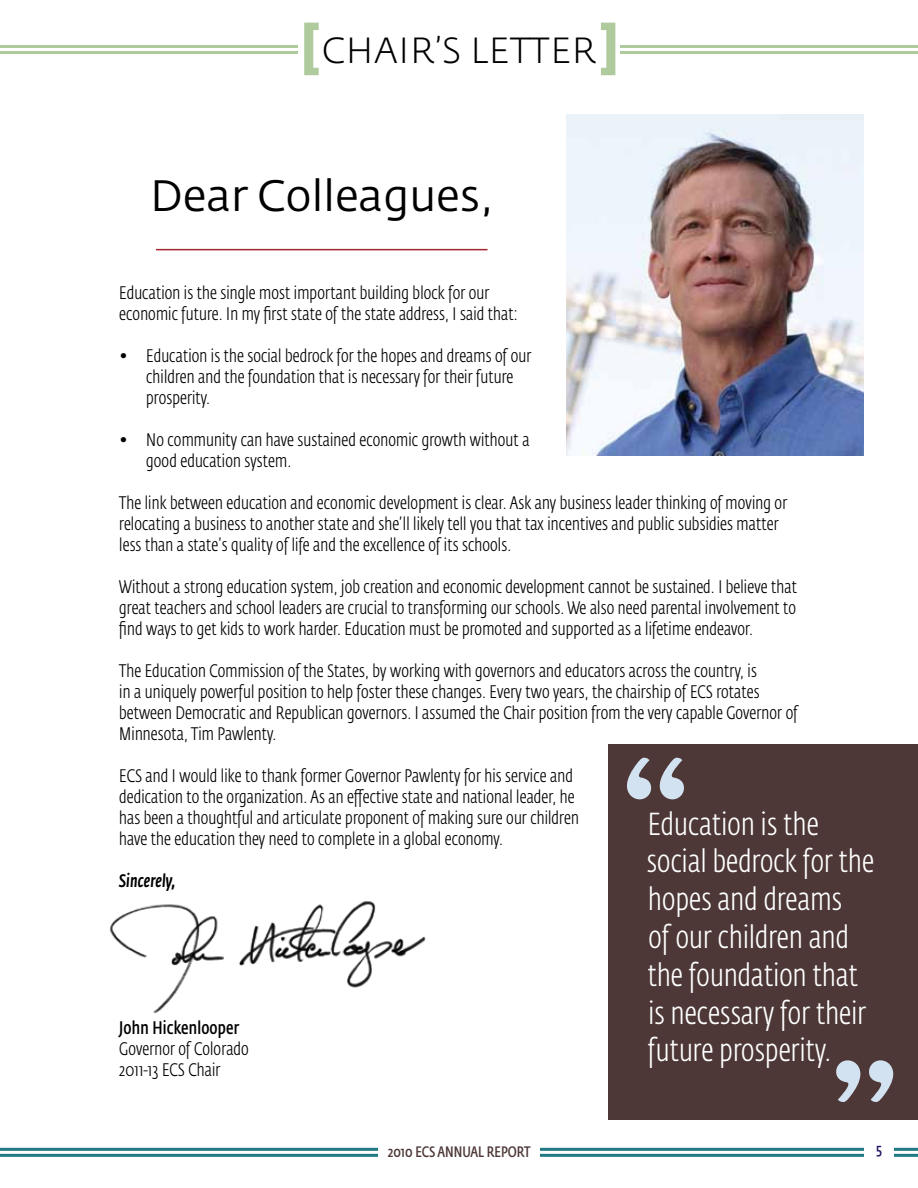
<style>
.page{position:relative;width:918px;height:1188px;background:#fff}
.page>*{position:absolute;margin:0;border:0;box-sizing:border-box;transform-origin:0 0}
.t1{font:43.5px "Fedra Sans Std";color:#000}
.t2{font:300 36px "Fedra Sans Std";letter-spacing:.025em;color:#000}
.t3{font:300 31.5px/37.8px "Fedra Sans Cond Std";letter-spacing:.01em;color:#fff}
.t4{font:300 18px/21px "Fedra Sans Cond Std";letter-spacing:.01em;color:#000}
.t5{font:600 18px "Fedra Sans Cond Std";letter-spacing:.01em;color:#000}
.t6{font:italic 500 18px "Fedra Sans Cond Std";letter-spacing:.01em;color:#000}
.t7{font:600 15px "Fedra Sans Cond Std";color:#4d3837}
.t8{font:600 15px "Fedra Sans Cond Std";color:#1d1160}
.s1{font-weight:700;font-size:54px;color:#afca9c}
</style>
<div class="page">
<hr style="left:0;top:1148px;width:918px;height:3px;background:#1f7a83">
<hr style="left:0;top:1154px;width:918px;height:3px;background:#1f7a83">
<hr style="left:0;top:45px;width:918px;height:3px;background:#afca9c">
<hr style="left:0;top:51px;width:918px;height:3px;background:#afca9c">
<div style="left:378px;top:1138px;width:162px;height:19px;background:#fff"></div>
<div style="left:864px;top:1134px;width:30px;height:29px;background:#fff"></div>
<div style="left:298px;top:6px;width:322px;height:57px;background:#fff"></div>
<img style="left:566px;top:115px;width:298px;height:340px">
<hr style="left:156px;top:249px;width:332px;height:1px;background:#a4262f">
<div style="left:608px;top:744px;width:310px;height:376px;background:#4d3837"></div>
<svg style="left:627px;top:758px;width:57px;height:41px"></svg>
<svg style="left:836px;top:1060px;width:57px;height:42px"></svg>
<img style="left:110px;top:901px;width:316px;height:113px">
<h2 class="t2" style="left:301px;top:28px;width:318px"><span class="s1">[</span>CHAIR’S LETTER<span class="s1">]</span></h2>
<h1 class="t1" style="left:150px;top:169px;width:345px">Dear Colleagues,</h1>
<p class="t4" style="left:119px;top:283px;width:400px">Education is the single most important building block for our economic future. In my first state of the state address, I said that:</p>
<p class="t4" style="left:146px;top:346px;width:386px;text-indent:-27px">• Education is the social bedrock for the hopes and dreams of our children and the foundation that is necessary for their future prosperity.</p>
<p class="t4" style="left:146px;top:430px;width:385px;text-indent:-27px">• No community can have sustained economic growth without a good education system.</p>
<p class="t4" style="left:119px;top:493px;width:669px">The link between education and economic development is clear. Ask any business leader thinking of moving or relocating a business to another state and she’ll likely tell you that tax incentives and public subsidies matter less than a state’s quality of life and the excellence of its schools.</p>
<p class="t4" style="left:119px;top:577px;width:679px;text-align:justify">Without a strong education system, job creation and economic development cannot be sustained. I believe that great teachers and school leaders are crucial to transforming our schools. We also need parental involvement to find ways to get kids to work harder. Education must be promoted and supported as a lifetime endeavor.</p>
<p class="t4" style="left:119px;top:661px;width:680px">The Education Commission of the States, by working with governors and educators across the country, is<br>in a uniquely powerful position to help foster these changes. Every two years, the chairship of ECS rotates between Democratic and Republican governors. I assumed the Chair position from the very capable Governor of Minnesota, Tim Pawlenty.</p>
<p class="t4" style="left:119px;top:766px;width:461px">ECS and I would like to thank former Governor Pawlenty for his service and dedication to the organization. As an effective state and national leader, he has been a thoughtful and articulate proponent of making sure our children have the education they need to complete in a global economy.</p>
<p class="t6" style="left:119px;top:870px;width:58px">Sincerely,</p>
<h3 class="t3" style="left:647px;top:805px;width:229px">Education is the social bedrock for the hopes and dreams<br>of our children and the foundation that is necessary for their future prosperity.</h3>
<p class="t5" style="left:119px;top:1017px;width:121px">John Hickenlooper</p>
<p class="t4" style="left:119px;top:1039px;width:131px">Governor of Colorado<br>2011-13 ECS Chair</p>
<p class="t7" style="left:388px;top:1143px;width:144px">2010 ECS ANNUAL REPORT</p>
<p class="t8" style="left:876px;top:1140px;width:7px">5</p>
</div>
